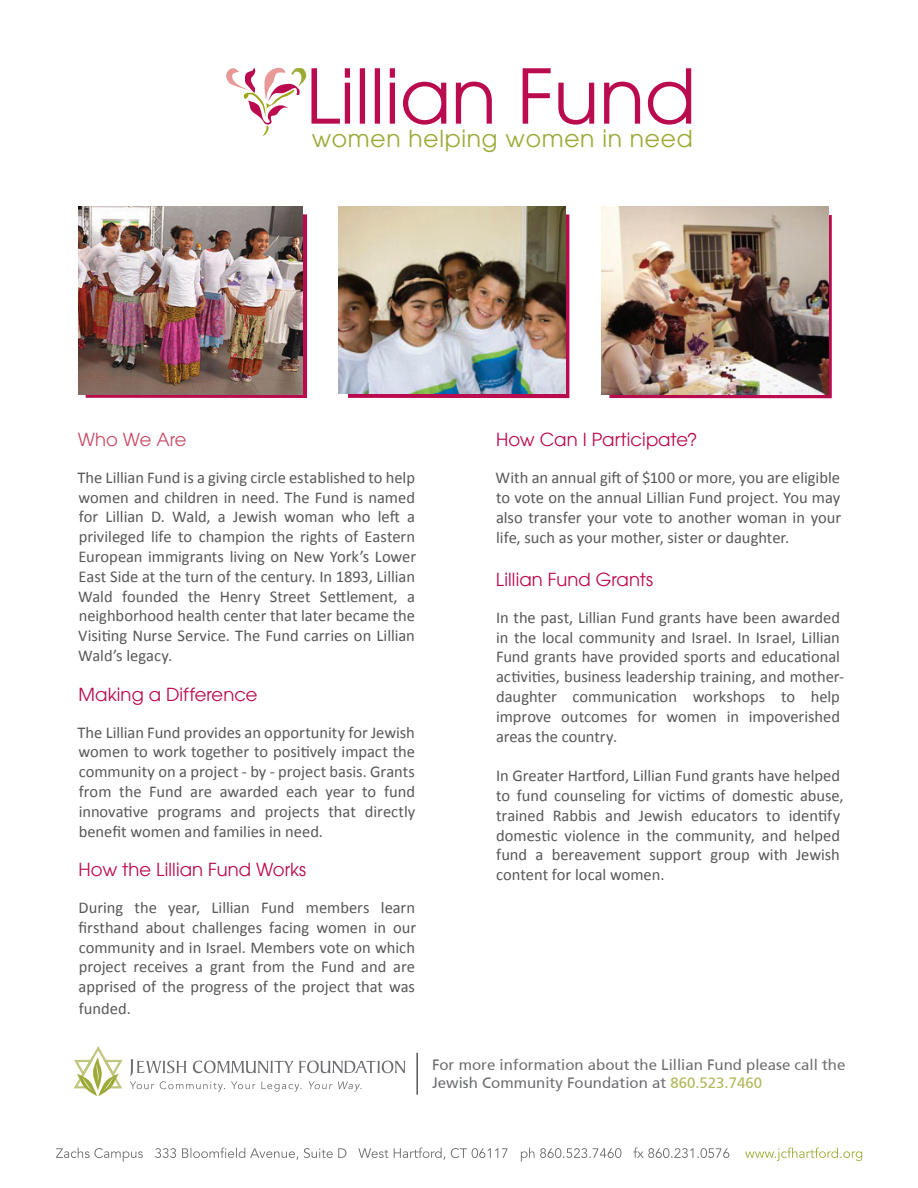
<style>
.page{position:relative;width:918px;height:1188px;background:#fff}
.page>*{position:absolute;margin:0;border:0;box-sizing:border-box;transform-origin:0 0}
.t1{font:74.85px "Avant Garde";color:#ba0b4e}
.t2{font:23.4px "Avant Garde";letter-spacing:.03em;color:#9daa38}
.t3{font:18px "Avant Garde";letter-spacing:.005em;color:#ba0b4e}
.t4{font:18px "Avant Garde";color:#c74c66}
.t5{font:16.5px/19.8px "Calibri";color:#57585a;text-align:justify}
.t6{font:15px/18px "Frutiger SCIN Rmv 1 Roman";color:#6c6d70}
.s1{color:#b0b759}
</style>
<div class="page">
<svg style="left:605px;top:211px;width:227px;height:188px;background:#bd4972"></svg>
<svg style="left:343px;top:214px;width:227px;height:185px;background:#c14778"></svg>
<svg style="left:81px;top:214px;width:226px;height:184px;background:#b41e55"></svg>
<svg style="left:745px;top:1147px;width:117px;height:14px"></svg>
<svg style="left:56px;top:1147px;width:673px;height:15px"></svg>
<svg style="left:73px;top:1046px;width:50px;height:50px"></svg>
<svg style="left:130px;top:1059px;width:275px;height:33px"></svg>
<svg style="left:226px;top:67px;width:81px;height:69px"></svg>
<img style="left:78px;top:207px;width:225px;height:187px">
<img style="left:339px;top:207px;width:227px;height:186px">
<img style="left:601px;top:207px;width:227px;height:187px">
<hr style="left:416px;top:1053px;width:2px;height:42px;background:#57585a">
<h1 class="t1" style="left:305px;top:52px;width:392px">Lillian Fund</h1>
<h2 class="t2" style="left:312px;top:125px;width:383px">women helping women in need</h2>
<p class="t4" style="left:78px;top:429px;width:110px">Who We Are</p>
<p class="t5" style="left:77px;top:468px;width:340px">The Lillian Fund is a giving circle established to help women and children in need. The Fund is named for Lillian D. Wald, a Jewish woman who left a privileged life to champion the rights of Eastern European immigrants living on New York’s Lower East Side at the turn of the century. In 1893, Lillian Wald founded the Henry Street Settlement, a neighborhood health center that later became the Visiting Nurse Service. The Fund carries on Lillian Wald’s legacy.</p>
<p class="t3" style="left:79px;top:683px;width:181px">Making a Difference</p>
<p class="t5" style="left:77px;top:722px;width:339px">The Lillian Fund provides an opportunity for Jewish women to work together to positively impact the community on a project - by - project basis. Grants from the Fund are awarded each year to fund innovative programs and projects that directly benefit women and families in need.</p>
<p class="t3" style="left:79px;top:859px;width:229px">How the Lillian Fund Works</p>
<p class="t5" style="left:78px;top:898px;width:339px">During the year, Lillian Fund members learn firsthand about challenges facing women in our community and in Israel. Members vote on which project receives a grant from the Fund and are apprised of the progress of the project that was</p>
<p class="t5" style="left:79px;top:999px;width:54px">funded.</p>
<p class="t3" style="left:496px;top:429px;width:203px">How Can I Participate?</p>
<p class="t5" style="left:496px;top:468px;width:347px">With an annual gift of $100 or more, you are eligible to vote on the annual Lillian Fund project. You may also transfer your vote to another woman in your life, such as your mother, sister or daughter.</p>
<p class="t3" style="left:496px;top:569px;width:159px">Lillian Fund Grants</p>
<p class="t5" style="left:496px;top:608px;width:350px;text-align:left">In the past, Lillian Fund grants have been awarded in the local community and Israel. In Israel, Lillian Fund grants have provided sports and educational activities, business leadership training, and mother&shy;daughter communication workshops to help improve outcomes for women in impoverished areas the country.</p>
<p class="t5" style="left:496px;top:766px;width:349px;text-align:left">In Greater Hartford, Lillian Fund grants have helped to fund counseling for victims of domestic abuse, trained Rabbis and Jewish educators to identify domestic violence in the community, and helped fund a bereavement support group with Jewish content for local women.</p>
<p class="t6" style="left:432px;top:1056px;width:415px">For more information about the Lillian Fund please call the<br>Jewish Community Foundation at <span class="s1">860.523.7460</span></p>
</div>
